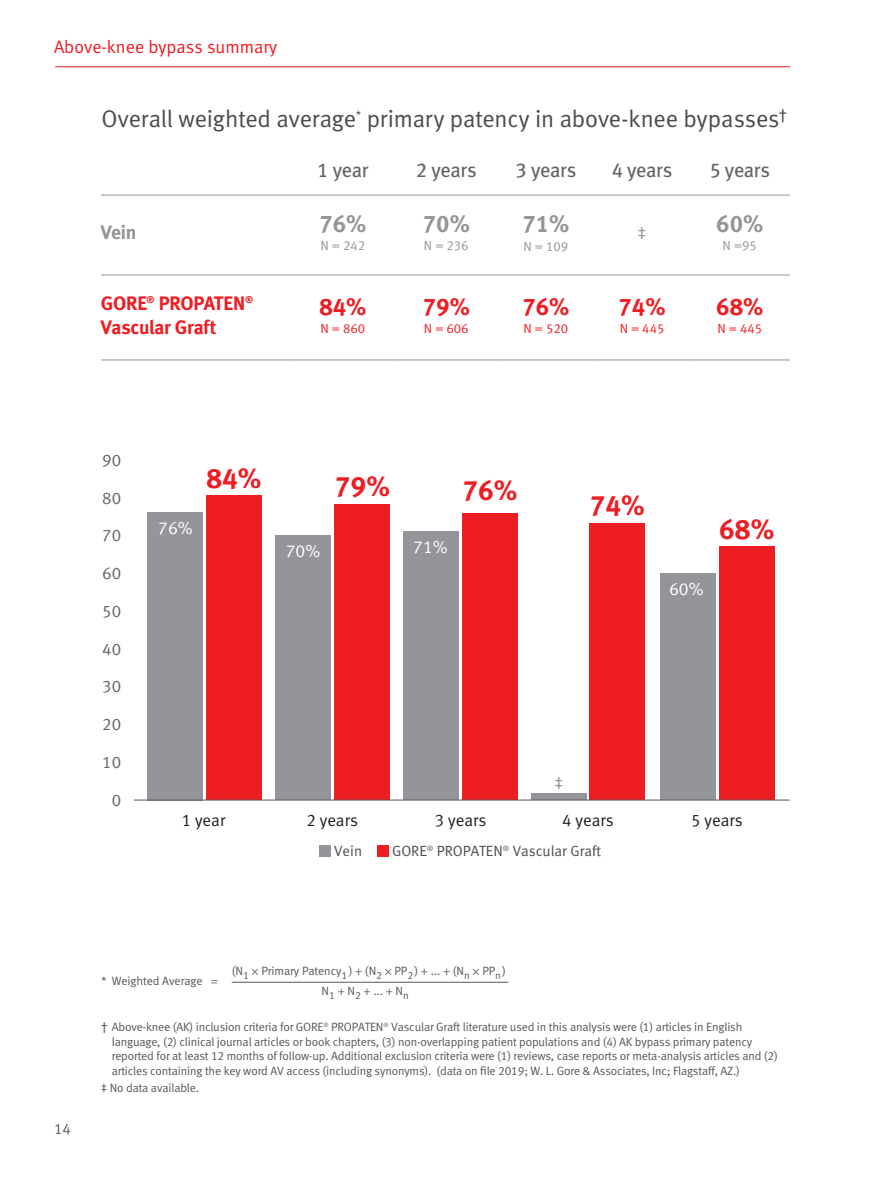
<style>
.page{position:relative;width:891px;height:1188px;background:#fff}
.page>*{position:absolute;margin:0;border:0;box-sizing:border-box;transform-origin:0 0}
.t1{font:28.05px "Meta Bold LF";color:#ee1d23}
.t2{font:24px "Meta Normal LF";letter-spacing:-.01em;color:#4b4c4d}
.t3{font:24px "Meta Bold LF";color:#ee1d23}
.t4{font:24px "Meta Bold LF";color:#939598}
.t5{font:20.25px "Meta Book LF";letter-spacing:-.02em;color:#636366}
.t6{font:19.5px/24px "Meta Bold LF";letter-spacing:-.015em;color:#ee1d23}
.t7{font:19.5px "Meta Bold LF";color:#939598}
.t8{font:18px "Meta Normal LF";color:#ee1d23}
.t9{font:17.55px "Meta Normal LF";color:#fff}
.Default{font:17.25px "Meta Normal LF";color:#939598}
.t10{font:16.95px "Meta Normal LF";color:#231f20}
.t11{font:16.95px "Meta Normal LF";color:#636366}
.t12{font:15px "Meta Normal LF";color:#57585a}
.t13{font:14.85px "Meta Normal LF";color:#4b4c4d}
.t14{font:13.2px "Meta Normal LF";color:#ee1d23}
.t15{font:13.2px "Meta Normal LF";color:#939598}
.Paragraph_Text{font:12px/14.4px "Meta Normal LF";letter-spacing:-.015em;color:#57585a}
.Default-2{font:12px "Meta Normal LF";letter-spacing:-.015em;color:#57585a}
.s1{font-family:"Myriad Pro"}
.s2{font-family:"Helvetica"}
</style>
<div class="page">
<hr style="left:55px;top:66px;width:735px;height:1px;background:#ee1d23">
<hr style="left:232px;top:982px;width:276px;height:1px;background:#57585a">
<hr style="left:101px;top:195px;width:190px;height:1px;background:#939598">
<hr style="left:291px;top:195px;width:104px;height:1px;background:#939598">
<hr style="left:395px;top:195px;width:102px;height:1px;background:#939598">
<hr style="left:497px;top:195px;width:98px;height:1px;background:#939598">
<hr style="left:595px;top:195px;width:95px;height:1px;background:#939598">
<hr style="left:690px;top:195px;width:100px;height:1px;background:#939598">
<hr style="left:101px;top:275px;width:190px;height:1px;background:#939598">
<hr style="left:291px;top:275px;width:104px;height:1px;background:#939598">
<hr style="left:395px;top:275px;width:102px;height:1px;background:#939598">
<hr style="left:497px;top:275px;width:98px;height:1px;background:#939598">
<hr style="left:595px;top:275px;width:95px;height:1px;background:#939598">
<hr style="left:690px;top:275px;width:100px;height:1px;background:#939598">
<hr style="left:101px;top:360px;width:190px;height:1px;background:#939598">
<hr style="left:291px;top:360px;width:104px;height:1px;background:#939598">
<hr style="left:395px;top:360px;width:102px;height:1px;background:#939598">
<hr style="left:497px;top:360px;width:98px;height:1px;background:#939598">
<hr style="left:595px;top:360px;width:95px;height:1px;background:#939598">
<hr style="left:690px;top:360px;width:100px;height:1px;background:#939598">
<div style="left:335px;top:504px;width:55px;height:296px;background:#ee1d23"></div>
<div style="left:275px;top:536px;width:55px;height:264px;background:#939598"></div>
<div style="left:462px;top:513px;width:56px;height:287px;background:#ee1d23"></div>
<div style="left:403px;top:531px;width:55px;height:269px;background:#939598"></div>
<div style="left:531px;top:794px;width:55px;height:6px;background:#939598"></div>
<div style="left:719px;top:546px;width:56px;height:254px;background:#ee1d23"></div>
<div style="left:660px;top:574px;width:55px;height:226px;background:#939598"></div>
<div style="left:319px;top:845px;width:12px;height:11px;background:#939598"></div>
<div style="left:377px;top:845px;width:12px;height:11px;background:#ee1d23"></div>
<div style="left:207px;top:496px;width:55px;height:304px;background:#ee1d23"></div>
<div style="left:147px;top:512px;width:56px;height:288px;background:#939598"></div>
<div style="left:590px;top:523px;width:55px;height:277px;background:#ee1d23"></div>
<hr style="left:134px;top:800px;width:656px;height:1px;background:#57585a">
<p class="t8" style="left:54px;top:36px;width:225px">Above-knee bypass summary</p>
<p class="t2" style="left:102px;top:105px;width:687px">Overall weighted average<sup>*</sup> primary patency in above-knee bypasses<sup>†</sup></p>
<p class="t5" style="left:317px;top:159px;width:53px">1 year</p>
<p class="t5" style="left:416px;top:159px;width:62px">2 years</p>
<p class="t5" style="left:516px;top:159px;width:62px">3 years</p>
<p class="t5" style="left:612px;top:159px;width:62px">4 years</p>
<p class="t5" style="left:709px;top:159px;width:62px">5 years</p>
<p class="t7" style="left:101px;top:221px;width:37px">Vein</p>
<p class="t4" style="left:319px;top:209px;width:49px">76%</p>
<p class="t15" style="left:321px;top:238px;width:46px">N = 242</p>
<p class="t6" style="left:101px;top:291px;width:154px">GORE<sup>®</sup> PROPATEN<sup>®<br></sup>Vascular Graft</p>
<p class="t3" style="left:319px;top:292px;width:49px">84%</p>
<p class="t14" style="left:321px;top:321px;width:46px">N = 860</p>
<p class="t4" style="left:423px;top:209px;width:49px">70%</p>
<p class="t15" style="left:424px;top:238px;width:46px">N = 236</p>
<p class="t3" style="left:423px;top:292px;width:49px">79%</p>
<p class="t14" style="left:424px;top:321px;width:46px">N = 606</p>
<p class="t4" style="left:522px;top:210px;width:49px">71%</p>
<p class="t15" style="left:524px;top:238px;width:46px">N = 109</p>
<p class="t3" style="left:522px;top:292px;width:49px">76%</p>
<p class="t14" style="left:524px;top:321px;width:46px">N = 520</p>
<p class="Default" style="left:638px;top:223px;width:10px">‡</p>
<p class="t3" style="left:619px;top:292px;width:49px">74%</p>
<p class="t14" style="left:620px;top:321px;width:46px">N = 445</p>
<p class="t4" style="left:716px;top:209px;width:49px">60%</p>
<p class="t15" style="left:723px;top:238px;width:36px">N =95</p>
<p class="t3" style="left:716px;top:292px;width:49px">68%</p>
<p class="t14" style="left:717px;top:321px;width:46px">N = 445</p>
<p class="t11" style="left:102px;top:450px;width:20px">90</p>
<p class="t11" style="left:102px;top:488px;width:20px">80</p>
<p class="t11" style="left:102px;top:526px;width:20px">70</p>
<p class="t11" style="left:102px;top:563px;width:20px">60</p>
<p class="t11" style="left:102px;top:601px;width:20px">50</p>
<p class="t11" style="left:102px;top:639px;width:20px">40</p>
<p class="t11" style="left:102px;top:677px;width:20px">30</p>
<p class="t11" style="left:102px;top:714px;width:20px">20</p>
<p class="t11" style="left:102px;top:752px;width:20px">10</p>
<p class="t11" style="left:112px;top:790px;width:11px">0</p>
<p class="t9" style="left:158px;top:517px;width:36px">76%</p>
<p class="t1" style="left:206px;top:461px;width:57px">84%</p>
<p class="t1" style="left:335px;top:470px;width:57px">79%</p>
<p class="t1" style="left:462px;top:473px;width:57px">76%</p>
<p class="t9" style="left:286px;top:541px;width:36px">70%</p>
<p class="t9" style="left:413px;top:536px;width:36px">71%</p>
<p class="t1" style="left:590px;top:489px;width:57px">74%</p>
<p class="t9" style="left:669px;top:578px;width:36px">60%</p>
<p class="t1" style="left:719px;top:513px;width:57px">68%</p>
<p class="Default" style="left:555px;top:773px;width:10px">‡</p>
<p class="t10" style="left:182px;top:810px;width:45px">1 year</p>
<p class="t10" style="left:306px;top:810px;width:53px">2 years</p>
<p class="t10" style="left:435px;top:810px;width:53px">3 years</p>
<p class="t10" style="left:562px;top:810px;width:53px">4 years</p>
<p class="t10" style="left:691px;top:810px;width:53px">5 years</p>
<p class="t13" style="left:334px;top:843px;width:29px">Vein</p>
<p class="t13" style="left:392px;top:843px;width:210px">GORE<sup>®</sup> PROPATEN<sup>®</sup> Vascular Graft</p>
<p class="t12" style="left:54px;top:1120px;width:18px">14</p>
<p class="Paragraph_Text" style="left:232px;top:964px;width:276px">(N<sub>1</sub> <span class="s1">×</span> Primary Patency<sub>1</sub>) <span class="s1">+</span> (N<sub>2</sub> <span class="s1">×</span> PP<sub>2</sub>) <span class="s1">+</span> ... <span class="s1">+</span> (N<sub>n</sub> <span class="s1">×</span> PP<sub>n</sub>)</p>
<p class="Paragraph_Text" style="left:322px;top:984px;width:89px">N<sub>1</sub> <span class="s1">+</span> N<sub>2</sub> <span class="s1">+</span> ... <span class="s1">+</span> N<sub>n</sub></p>
<p class="Paragraph_Text" style="left:112px;top:1020px;width:668px;text-indent:-10px"><span class="s2">†</span> Above-knee (AK) inclusion criteria for GORE<sup>®</sup> PROPATEN<sup>®</sup> Vascular Graft literature used in this analysis were (1) articles in English language, (2) clinical journal articles or book chapters, (3) non-overlapping patient populations and (4) AK bypass primary patency reported for at least 12 months of follow-up. Additional exclusion criteria were (1) reviews, case reports or meta-analysis articles and (2) articles containing the key word AV access (including synonyms). (data on file 2019; W. L. Gore &amp; Associates, Inc; Flagstaff, AZ.)</p>
<p class="Default-2" style="left:101px;top:1081px;width:99px">‡ No data available.</p>
<p class="Paragraph_Text" style="left:101px;top:974px;width:118px">* Weighted Average <span class="s1">=</span></p>
</div>
